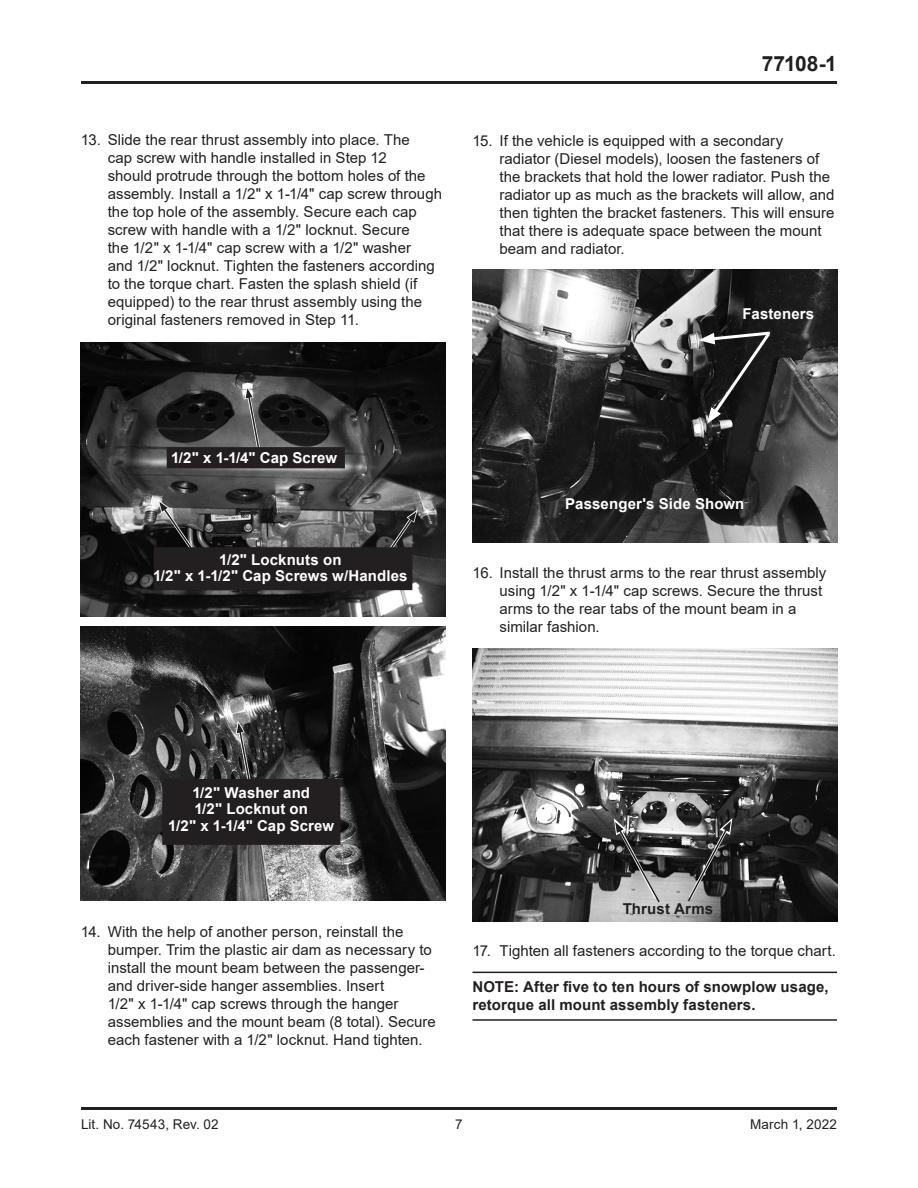
<style>
.page{position:relative;width:918px;height:1188px;background:#fff}
.page>*{position:absolute;margin:0;border:0;box-sizing:border-box;transform-origin:0 0}
.t1{font:700 21px "Arial";letter-spacing:-.02em;color:#231f20}
.t2{font:15px/18px "Arial";letter-spacing:.005em;color:#231f20}
._120_-_Callouts{font:700 15px "Arial";letter-spacing:.01em;color:#fff}
._020_-_Note{font:700 15px/18px "Arial";letter-spacing:.01em;color:#231f20}
.t3{font:13.5px "Arial";letter-spacing:.01em;color:#231f20}
</style>
<div class="page">
<hr style="left:81px;top:1107px;width:756px;height:3px;background:#231f20">
<hr style="left:81px;top:81px;width:756px;height:3px;background:#231f20">
<hr style="left:472px;top:972px;width:365px;height:1px;background:#231f20">
<hr style="left:472px;top:1019px;width:365px;height:2px;background:#231f20">
<img style="left:81px;top:343px;width:365px;height:273px">
<svg style="left:158px;top:500px;width:43px;height:47px;background:#4c4c4c"></svg>
<svg style="left:375px;top:510px;width:43px;height:60px;background:#333"></svg>
<div style="left:154px;top:548px;width:258px;height:41px;background:#231f20"></div>
<div style="left:154px;top:547px;width:258px;height:43px;border:2px solid #231f20"></div>
<svg style="left:245px;top:386px;width:18px;height:61px"></svg>
<div style="left:167px;top:448px;width:177px;height:20px;background:#231f20"></div>
<div style="left:167px;top:447px;width:178px;height:21px;border:2px solid #231f20"></div>
<img style="left:81px;top:627px;width:365px;height:273px">
<svg style="left:236px;top:721px;width:18px;height:58px"></svg>
<div style="left:163px;top:780px;width:177px;height:64px;background:#231f20"></div>
<div style="left:162px;top:779px;width:178px;height:66px;border:2px solid #231f20"></div>
<img style="left:472px;top:648px;width:365px;height:274px">
<svg style="left:614px;top:818px;width:47px;height:86px;background:#747474"></svg>
<svg style="left:686px;top:818px;width:46px;height:85px;background:#4f4f4f"></svg>
<img style="left:472px;top:269px;width:365px;height:274px">
<svg style="left:699px;top:330px;width:74px;height:94px;background:#313131"></svg>
<p class="t2" style="left:108px;top:131px;width:336px;text-indent:-27px">13. Slide the rear thrust assembly into place. The<br>cap screw with handle installed in Step 12<br>should protrude through the bottom holes of the assembly. Install a 1/2" x 1‑1/4" cap screw through the top hole of the assembly. Secure each cap screw with handle with a 1/2" locknut. Secure<br>the 1/2" x 1‑1/4" cap screw with a 1/2" washer<br>and 1/2" locknut. Tighten the fasteners according to the torque chart. Fasten the splash shield (if equipped) to the rear thrust assembly using the original fasteners removed in Step 11.</p>
<h1 class="t1" style="left:762px;top:49px;width:77px">77108‑1</h1>
<p class="t2" style="left:500px;top:132px;width:337px;text-indent:-27px">15. If the vehicle is equipped with a secondary radiator (Diesel models), loosen the fasteners of the brackets that hold the lower radiator. Push the radiator up as much as the brackets will allow, and then tighten the bracket fasteners. This will ensure that there is adequate space between the mount beam and radiator.</p>
<p class="_120_-_Callouts" style="left:743px;top:303px;width:73px">Fasteners</p>
<p class="_120_-_Callouts" style="left:171px;top:447px;width:167px">1/2" x 1‑1/4" Cap Screw</p>
<p class="_120_-_Callouts" style="left:219px;top:549px;width:124px">1/2" Locknuts on</p>
<p class="_120_-_Callouts" style="left:153px;top:565px;width:256px">1/2" x 1‑1/2" Cap Screws w/Handles</p>
<p class="_120_-_Callouts" style="left:565px;top:493px;width:181px">Passenger's Side Shown</p>
<p class="t2" style="left:500px;top:564px;width:328px;text-indent:-27px">16. Install the thrust arms to the rear thrust assembly using 1/2" x 1‑1/4" cap screws. Secure the thrust arms to the rear tabs of the mount beam in a similar fashion.</p>
<p class="_120_-_Callouts" style="left:192px;top:782px;width:119px">1/2" Washer and</p>
<p class="_120_-_Callouts" style="left:194px;top:799px;width:115px">1/2" Locknut on</p>
<p class="_120_-_Callouts" style="left:168px;top:815px;width:167px">1/2" x 1‑1/4" Cap Screw</p>
<p class="t2" style="left:108px;top:923px;width:330px;text-indent:-27px">14. With the help of another person, reinstall the bumper. Trim the plastic air dam as necessary to install the mount beam between the passenger‑ and driver-side hanger assemblies. Insert<br>1/2" x 1‑1/4" cap screws through the hanger assemblies and the mount beam (8 total). Secure each fastener with a 1/2" locknut. Hand tighten.</p>
<p class="_020_-_Note" style="left:623px;top:900px;width:92px">Thrust Arms</p>
<p class="t2" style="left:472px;top:942px;width:365px">17. Tighten all fasteners according to the torque chart.</p>
<p class="_020_-_Note" style="left:472px;top:978px;width:358px">NOTE: After five to ten hours of snowplow usage, retorque all mount assembly fasteners.</p>
<p class="t3" style="left:81px;top:1115px;width:139px">Lit. No. 74543, Rev. 02</p>
<p class="t3" style="left:455px;top:1115px;width:9px">7</p>
<p class="t3" style="left:750px;top:1115px;width:88px">March 1, 2022</p>
</div>
